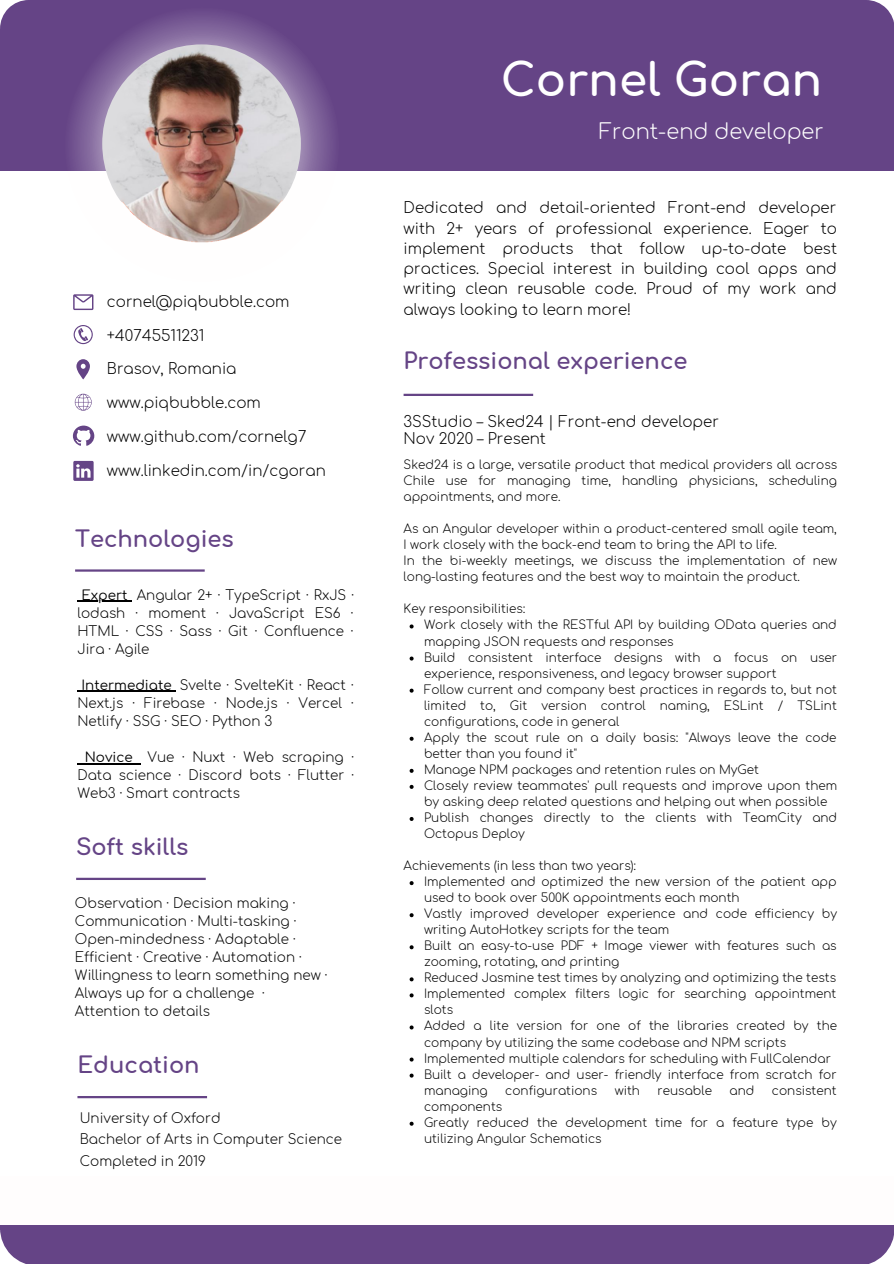
<style>
.page{position:relative;width:894px;height:1264px;background:#fff}
.page>*{position:absolute;margin:0;border:0;box-sizing:border-box;transform-origin:0 0}
.t1{font:700 45px "Comfortaa";color:#fff}
.t2{font:700 22.5px "Comfortaa";color:#654486}
.t3{font:300 21px "Comfortaa";color:#fff}
.t4{font:300 15px/20.2px "Comfortaa";color:#000;text-align:justify}
.t5{font:300 13.5px/18px "Comfortaa";color:#000;text-align:justify}
.t6{font:300 12px/16px "Comfortaa";color:#000}
.s1{font-weight:400}
</style>
<div class="page">
<div style="left:0;top:0;width:893px;height:170px;background:#654486"></div>
<hr style="left:403px;top:394px;width:130px;height:2px;background:#654486">
<hr style="left:75px;top:569px;width:130px;height:2px;background:#654486">
<hr style="left:76px;top:877px;width:130px;height:3px;background:#654486">
<hr style="left:77px;top:1095px;width:130px;height:3px;background:#654486">
<svg style="left:73px;top:294px;width:20px;height:16px"></svg>
<svg style="left:74px;top:325px;width:19px;height:19px"></svg>
<svg style="left:76px;top:359px;width:14px;height:20px"></svg>
<svg style="left:75px;top:394px;width:17px;height:16px"></svg>
<svg style="left:73px;top:425px;width:21px;height:21px"></svg>
<svg style="left:73px;top:461px;width:21px;height:20px"></svg>
<svg style="left:0;top:0;width:893px;height:28px"></svg>
<svg style="left:64px;top:7px;width:275px;height:192px"></svg>
<img style="left:102px;top:44px;width:199px;height:199px;border-radius:50%">
<svg style="left:409px;top:624px;width:4px;height:4px"></svg>
<svg style="left:409px;top:656px;width:4px;height:4px"></svg>
<svg style="left:409px;top:688px;width:4px;height:4px"></svg>
<svg style="left:409px;top:736px;width:4px;height:4px"></svg>
<svg style="left:409px;top:768px;width:4px;height:4px"></svg>
<svg style="left:409px;top:784px;width:4px;height:5px"></svg>
<svg style="left:409px;top:817px;width:4px;height:4px"></svg>
<svg style="left:409px;top:881px;width:4px;height:4px"></svg>
<svg style="left:409px;top:913px;width:4px;height:4px"></svg>
<svg style="left:409px;top:945px;width:4px;height:4px"></svg>
<svg style="left:409px;top:977px;width:4px;height:4px"></svg>
<svg style="left:409px;top:993px;width:4px;height:4px"></svg>
<svg style="left:409px;top:1025px;width:4px;height:4px"></svg>
<svg style="left:409px;top:1057px;width:4px;height:4px"></svg>
<svg style="left:409px;top:1073px;width:4px;height:4px"></svg>
<svg style="left:409px;top:1121px;width:4px;height:4px"></svg>
<hr style="left:81px;top:600px;width:47px;height:2px;background:#000">
<hr style="left:81px;top:691px;width:91px;height:1px;background:#000">
<hr style="left:85px;top:763px;width:48px;height:1px;background:#000">
<div style="left:0;top:1225px;width:893px;height:38px;background:#654486"></div>
<p class="t4" style="left:107px;top:292px;width:184px">cornel@piqbubble.com</p>
<p class="t4" style="left:107px;top:325px;width:99px">+40745511231</p>
<p class="t4" style="left:107px;top:359px;width:131px">Brasov, Romania</p>
<p class="t4" style="left:107px;top:393px;width:155px">www.piqbubble.com</p>
<p class="t4" style="left:107px;top:427px;width:201px">www.github.com/cornelg7</p>
<p class="t4" style="left:107px;top:460px;width:220px">www.linkedin.com/in/cgoran</p>
<h2 class="t2" style="left:75px;top:527px;width:160px">Technologies</h2>
<p class="t5" style="left:77px;top:586px;width:278px"><span class="s1">Expert</span> Angular 2+ · TypeScript · RxJS · lodash · moment · JavaScript ES6 · HTML · CSS · Sass · Git · Confluence · Jira · Agile</p>
<p class="t5" style="left:77px;top:676px;width:278px"><span class="s1">Intermediate</span> Svelte · SvelteKit · React · Next.js · Firebase · Node.js · Vercel · Netlify · SSG · SEO · Python 3</p>
<p class="t5" style="left:77px;top:748px;width:278px;text-indent:7px"><span class="s1">Novice</span> Vue · Nuxt · Web scraping · Data science · Discord bots · Flutter · Web3 · Smart contracts</p>
<h2 class="t2" style="left:76px;top:835px;width:114px">Soft skills</h2>
<p class="t5" style="left:75px;top:894px;width:254px;text-align:left">Observation · Decision making ·<br>Communication · Multi-tasking ·<br>Open-mindedness · Adaptable ·<br>Efficient · Creative · Automation ·<br>Willingness to learn something new ·<br>Always up for a challenge ·<br>Attention to details</p>
<h2 class="t2" style="left:77px;top:1053px;width:124px">Education</h2>
<p class="t5" style="left:80px;top:1107px;width:263px;line-height:21.8px;text-align:left">University of Oxford<br>Bachelor of Arts in Computer Science<br>Completed in 2019</p>
<h1 class="t1" style="left:501px;top:57px;width:323px">Cornel Goran</h1>
<h3 class="t3" style="left:599px;top:120px;width:226px">Front-end developer</h3>
<p class="t4" style="left:403px;top:198px;width:435px">Dedicated and detail-oriented Front-end developer with 2+ years of professional experience. Eager to implement products that follow up-to-date best practices. Special interest in building cool apps and writing clean reusable code. Proud of my work and always looking to learn more!</p>
<h2 class="t2" style="left:403px;top:349px;width:285px">Professional experience</h2>
<p class="t4" style="left:403px;top:413px;width:317px;line-height:17.2px">3SStudio – Sked24 | Front-end developer<br>Nov 2020 – Present</p>
<p class="t6" style="left:403px;top:457px;width:435px;text-align:justify">Sked24 is a large, versatile product that medical providers all across Chile use for managing time, handling physicians, scheduling appointments, and more.</p>
<p class="t6" style="left:403px;top:521px;width:435px">As an Angular developer within a product-centered small agile team, I work closely with the back-end team to bring the API to life.<br>In the bi-weekly meetings, we discuss the implementation of new long-lasting features and the best way to maintain the product.</p>
<p class="t6" style="left:403px;top:601px;width:123px">Key responsibilities:</p>
<p class="t6" style="left:424px;top:617px;width:414px">Work closely with the RESTful API by building OData queries and mapping JSON requests and responses<br>Build consistent interface designs with a focus on user experience, responsiveness, and legacy browser support<br>Follow current and company best practices in regards to, but not limited to, Git version control naming, ESLint / TSLint configurations, code in general<br>Apply the scout rule on a daily basis: "Always leave the code better than you found it"<br>Manage NPM packages and retention rules on MyGet<br>Closely review teammates' pull requests and improve upon them by asking deep related questions and helping out when possible Publish changes directly to the clients with TeamCity and Octopus Deploy</p>
<p class="t6" style="left:424px;top:874px;width:414px">Implemented and optimized the new version of the patient app used to book over 500K appointments each month<br>Vastly improved developer experience and code efficiency by writing AutoHotkey scripts for the team<br>Built an easy-to-use PDF + Image viewer with features such as zooming, rotating, and printing<br>Reduced Jasmine test times by analyzing and optimizing the tests Implemented complex filters logic for searching appointment slots<br>Added a lite version for one of the libraries created by the company by utilizing the same codebase and NPM scripts Implemented multiple calendars for scheduling with FullCalendar Built a developer- and user- friendly interface from scratch for managing</p>
<p class="t6" style="left:403px;top:858px;width:234px">Achievements (in less than two years):</p>
<p class="t6" style="left:505px;top:1082px;width:93px">configurations</p>
<p class="t6" style="left:614px;top:1082px;width:27px">with</p>
<p class="t6" style="left:657px;top:1082px;width:56px">reusable</p>
<p class="t6" style="left:729px;top:1082px;width:26px">and</p>
<p class="t6" style="left:771px;top:1082px;width:66px">consistent</p>
<p class="t6" style="left:424px;top:1098px;width:414px">components<br>Greatly reduced the development time for a feature type by utilizing Angular Schematics</p>
</div>
